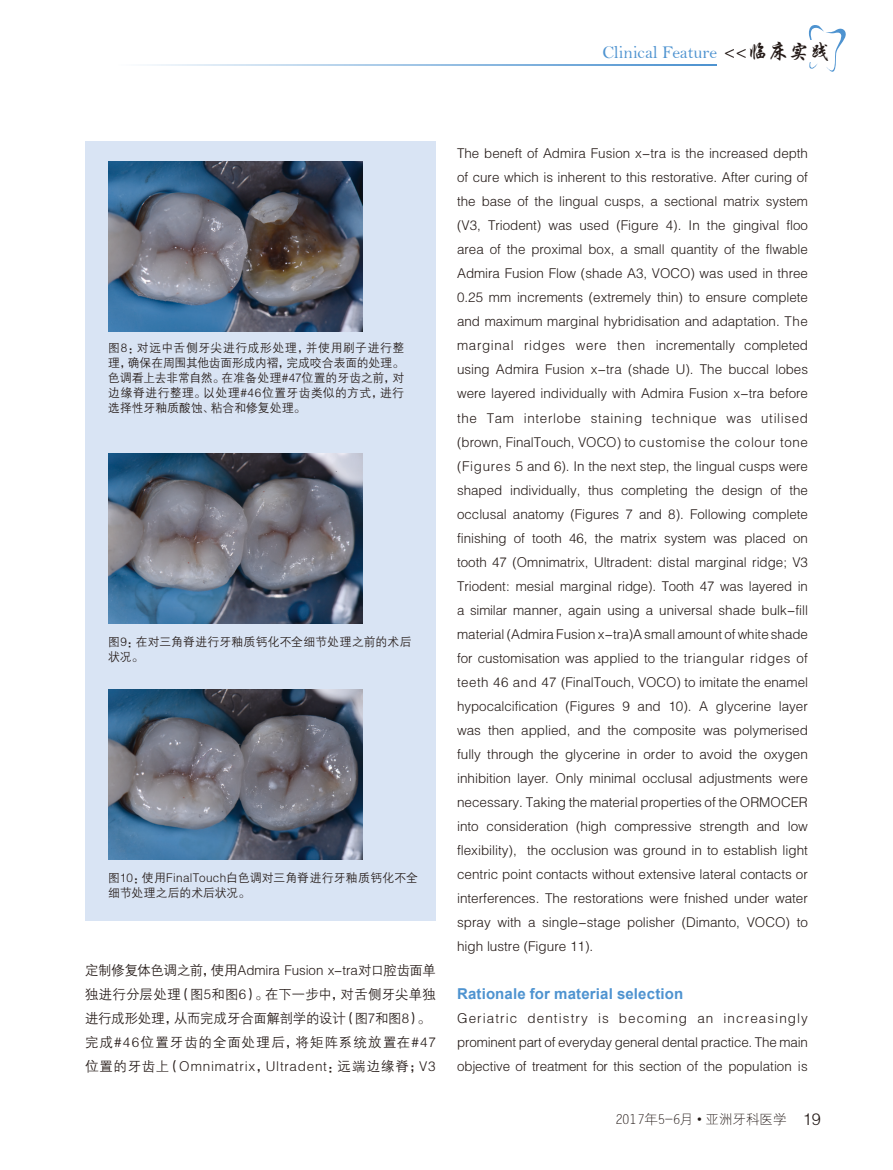
<style>
.page{position:relative;width:893px;height:1170px;background:#fff}
.page>*{position:absolute;margin:0;border:0;box-sizing:border-box;transform-origin:0 0}
.t1{font:18px "Bell";color:#4e93d0}
.正文{font:700 15px "Arial";letter-spacing:.01em;color:#4e93d0}
.正文-2{font:13.5px/24px "FZZDXJW GB1 0";color:#231916;text-align:justify}
.正文-3{font:13.5px/24px "FZZDXJW GB1 0";letter-spacing:.06em;color:#231916}
.t2{font:13.5px "FZXDXK GBK1 0";color:#231916}
.正文-4{font:12px/15px "FZZDXJW GB1 0";letter-spacing:.02em;color:#231916}
.s1{font-family:"FZZDXJW GB1 0";color:#231916}
.s2{font-family:"FZXKJW GB1 0";font-size:21px;color:#231916}
.s3{font-family:"Arial"}
.s4{font-family:"FZZDXJW GB1 0";font-size:16.5px}
</style>
<div class="page">
<svg style="left:808px;top:25px;width:38px;height:47px"></svg>
<div style="left:723px;top:40px;width:110px;height:22px;background:#fff"></div>
<hr style="left:119px;top:64px;width:598px;height:2px;background:#4e93d0">
<div style="left:85px;top:141px;width:351px;height:780px;background:#d9e4f4"></div>
<img style="left:108px;top:162px;width:255px;height:169px">
<img style="left:108px;top:453px;width:255px;height:170px">
<img style="left:108px;top:689px;width:255px;height:170px">
<h1 class="t1" style="left:602px;top:41px;width:230px">Clinical Feature <span class="s1">&lt;&lt;</span><span class="s2">临床实践</span></h1>
<p class="正文-4" style="left:108px;top:341px;width:297px;text-align:justify">图8：对远中舌侧牙尖进行成形处理，并使用刷子进行整理，确保在周围其他齿面形成内褶，完成咬合表面的处理。色调看上去非常自然。在准备处理#47位置的牙齿之前，对边缘脊进行整理。以处理#46位置牙齿类似的方式，进行选择性牙釉质酸蚀、粘合和修复处理。</p>
<p class="正文-4" style="left:108px;top:635px;width:305px">图9：在对三角脊进行牙釉质钙化不全细节处理之前的术后状况。</p>
<p class="正文-4" style="left:108px;top:871px;width:311px">图10：使用FinalTouch白色调对三角脊进行牙釉质钙化不全细节处理之后的术后状况。</p>
<p class="正文-2" style="left:85px;top:958px;width:352px">定制修复体色调之前，使用Admira Fusion x-tra对口腔齿面单独进行分层处理（图5和图6）。在下一步中，对舌侧牙尖单独进行成形处理，从而完成牙合面解剖学的设计（图7和图8）。</p>
<p class="正文-3" style="left:85px;top:1030px;width:352px">完成#46位置牙齿的全面处理后，将矩阵系统放置在#47位置的牙齿上（Omnimatrix，Ultradent：远端边缘脊；V3</p>
<p class="正文-2" style="left:457px;top:142px;width:352px">The beneft of Admira Fusion x-tra is the increased depth of cure which is inherent to this restorative. After curing of the base of the lingual cusps, a sectional matrix system (V3, Triodent) was used (Figure 4). In the gingival floo area of the proximal box, a small quantity of the flwable Admira Fusion Flow (shade A3, VOCO) was used in three 0.25 mm increments (extremely thin) to ensure complete and maximum marginal hybridisation and adaptation. The marginal ridges were then incrementally completed using Admira Fusion x-tra (shade U). The buccal lobes were layered individually with Admira Fusion x-tra before the Tam interlobe staining technique was utilised (brown, FinalTouch, VOCO) to customise the colour tone (Figures 5 and 6). In the next step, the lingual cusps were shaped individually, thus completing the design of the occlusal anatomy (Figures 7 and 8). Following complete finishing of tooth 46, the matrix system was placed on tooth 47 (Omnimatrix, Ultradent: distal marginal ridge; V3<br>Triodent: mesial marginal ridge). Tooth 47 was layered in a similar manner, again using a universal shade bulk-fill material (Admira Fusion x-tra)A small amount of white shade for customisation was applied to the triangular ridges of teeth 46 and 47 (FinalTouch, VOCO) to imitate the enamel hypocalcification (Figures 9 and 10). A glycerine layer was then applied, and the composite was polymerised fully through the glycerine in order to avoid the oxygen inhibition layer. Only minimal occlusal adjustments were necessary. Taking the material properties of the ORMOCER into consideration (high compressive strength and low flexibility), the occlusion was ground in to establish light centric point contacts without extensive lateral contacts or interferences. The restorations were fnished under water spray with a single-stage polisher (Dimanto, VOCO) to high lustre (Figure 11).</p>
<p class="正文" style="left:457px;top:983px;width:228px">Rationale for material selection</p>
<p class="正文-2" style="left:457px;top:1006px;width:352px">Geriatric dentistry is becoming an increasingly prominent part of everyday general dental practice. The main objective of treatment for this section of the population is</p>
<p class="t2" style="left:616px;top:1111px;width:207px">2017年5-6月 <span class="s3">•</span> 亚洲牙科医学 <span class="s4">19</span></p>
</div>
